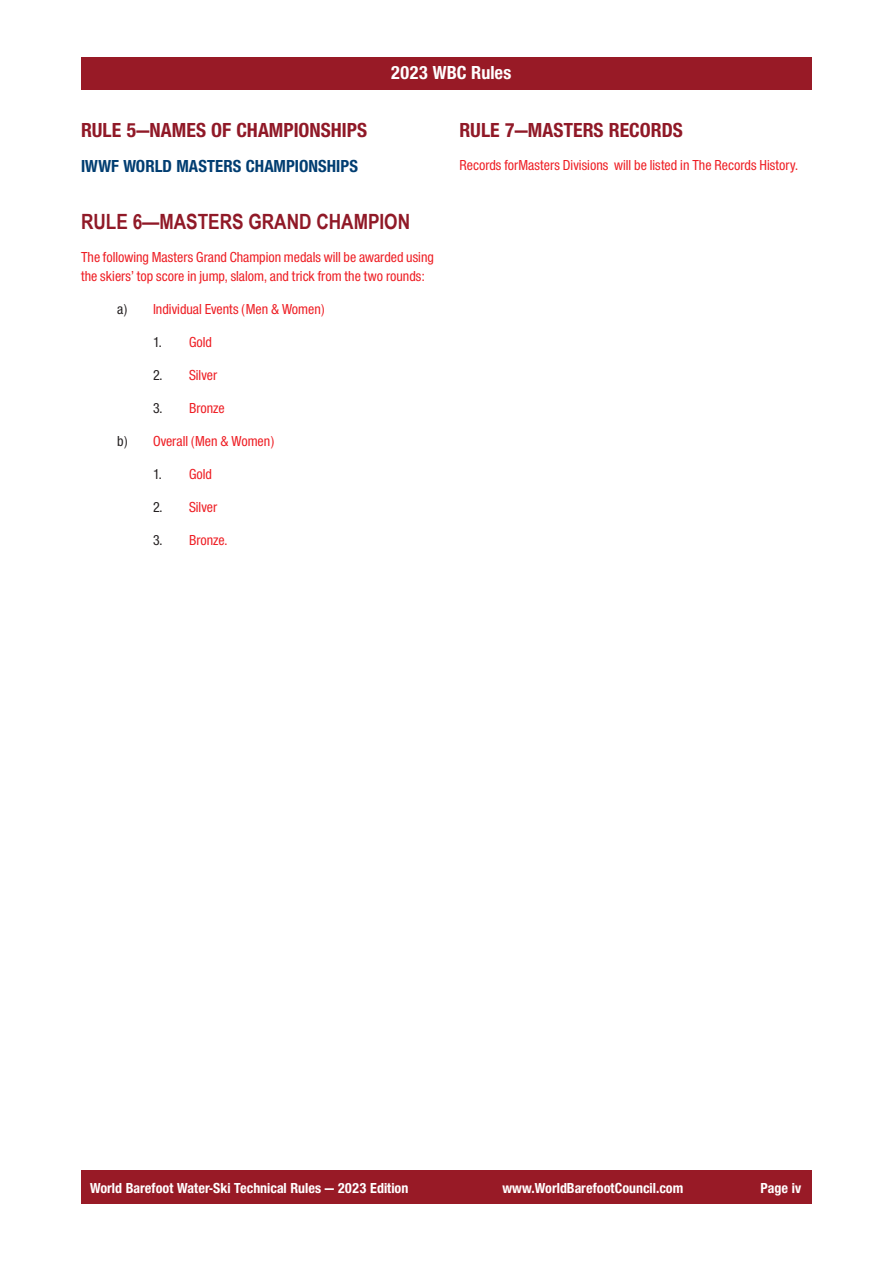
<style>
.page{position:relative;width:893px;height:1263px;background:#fff}
.page>*{position:absolute;margin:0;border:0;box-sizing:border-box;transform-origin:0 0}
.APPENDIX_RULE_SUBSEC{font:700 21px "Nimbus San Nov Con";color:#901927}
.APPENDIX_RULE_SUBSEC-2{font:700 21px "Arial Narrow";color:#901927}
.t1{font:700 19.5px "Nimbus San Nov Con";color:#fff}
.APPENDIX_SUBSECTION{font:700 18px "Nimbus San Nov Con";color:#003d71}
.BODY{font:500 15px/19.5px "Nimbus San Nov Con";color:#ee1d23}
.t2{font:700 15px "Nimbus San Nov Con";color:#fff}
.BODY__1___2{font:500 15px "Nimbus San Nov Con";color:#ee1d23}
.BODY__a___b{font:500 15px "Nimbus San Nov Con";color:#ee1d23}
.s1{color:#231f20}
</style>
<div class="page">
<div style="left:81px;top:57px;width:731px;height:32px;background:#981a26"></div>
<div style="left:81px;top:1170px;width:731px;height:34px;background:#981a26"></div>
<p class="APPENDIX_RULE_SUBSEC" style="left:81px;top:118px;width:288px">RULE 5—NAMES OF CHAMPIONSHIPS</p>
<p class="APPENDIX_SUBSECTION" style="left:81px;top:155px;width:279px">IWWF WORLD MASTERS CHAMPIONSHIPS</p>
<h2 class="t1" style="left:391px;top:61px;width:122px">2023 WBC Rules</h2>
<p class="APPENDIX_RULE_SUBSEC" style="left:459px;top:118px;width:225px">RULE 7—MASTERS RECORDS</p>
<p class="BODY" style="left:459px;top:156px;width:340px">Records forMasters Divisions will be listed in The Records History.</p>
<p class="APPENDIX_RULE_SUBSEC-2" style="left:81px;top:205px;width:331px">RULE 6—MASTERS GRAND CHAMPION</p>
<p class="BODY" style="left:81px;top:247px;width:354px">The following Masters Grand Champion medals will be awarded using the skiers’ top score in jump, slalom, and trick from the two rounds:</p>
<p class="BODY__1___2" style="left:117px;top:301px;width:209px"><span class="s1">a)</span> Individual Events (Men &amp; Women)</p>
<p class="BODY__a___b" style="left:153px;top:334px;width:61px"><span class="s1">1.</span> Gold</p>
<p class="BODY__a___b" style="left:153px;top:367px;width:66px"><span class="s1">2.</span> Silver</p>
<p class="BODY__a___b" style="left:153px;top:400px;width:73px"><span class="s1">3.</span> Bronze</p>
<p class="BODY__1___2" style="left:117px;top:433px;width:159px"><span class="s1">b)</span> Overall (Men &amp; Women)</p>
<p class="BODY__a___b" style="left:153px;top:466px;width:61px"><span class="s1">1.</span> Gold</p>
<p class="BODY__a___b" style="left:153px;top:499px;width:66px"><span class="s1">2.</span> Silver</p>
<p class="BODY__a___b" style="left:153px;top:532px;width:76px"><span class="s1">3.</span> Bronze.</p>
<p class="t2" style="left:90px;top:1179px;width:320px">World Barefoot Water-Ski Technical Rules — 2023 Edition</p>
<p class="t2" style="left:502px;top:1179px;width:182px">www.WorldBarefootCouncil.com</p>
<p class="t2" style="left:760px;top:1179px;width:42px">Page iv</p>
</div>
